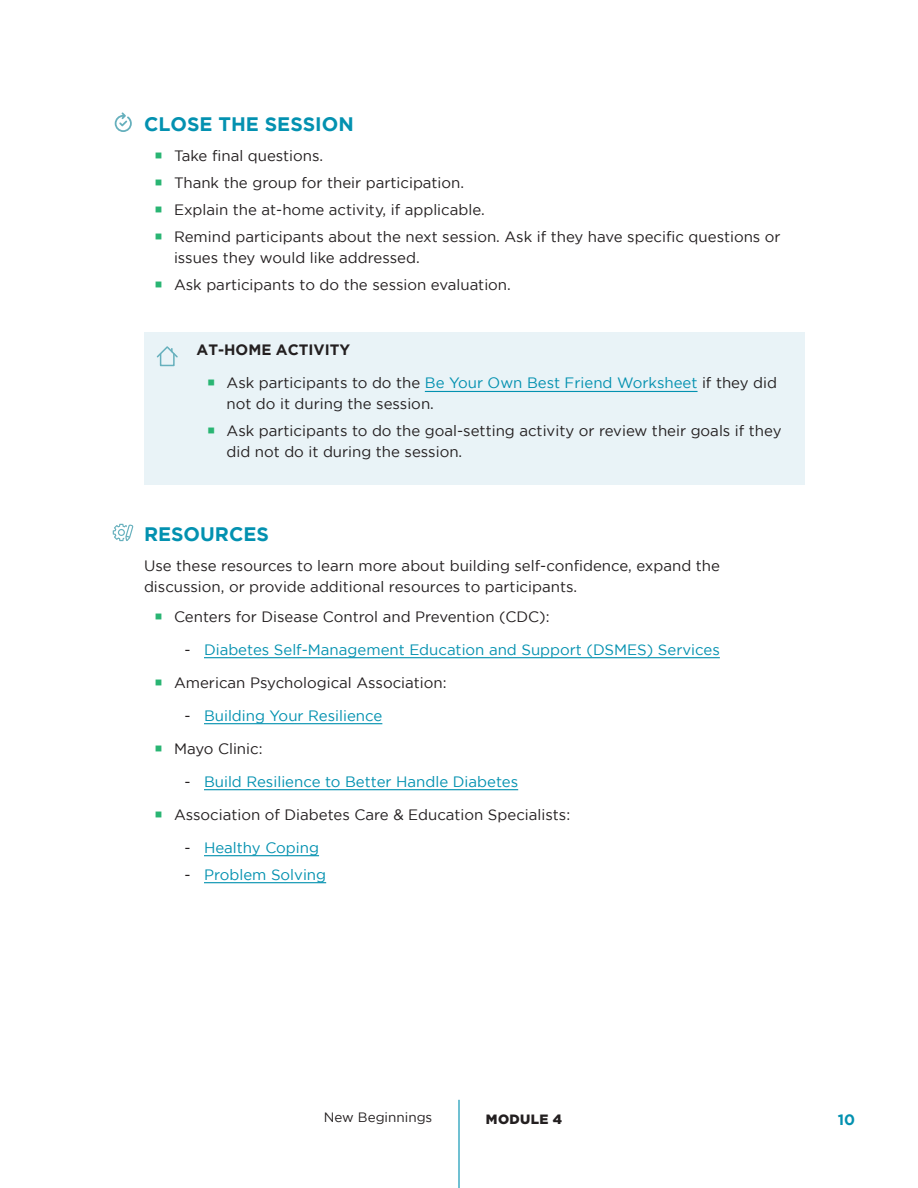
<style>
.page{position:relative;width:918px;height:1188px;background:#fff}
.page>*{position:absolute;margin:0;border:0;box-sizing:border-box;transform-origin:0 0}
.t1{font:700 19.5px "Gotham";color:#0391b0}
.t2{font:15px/21px "Gotham";color:#231f20}
.t3{font:15px "Gotham";color:#0391b0}
.t4{font:700 15px "Gotham";color:#231f20}
.t5{font:700 15px "Gotham";color:#0391b0}
.t6{font:13.5px "Gotham";color:#231f20}
.t7{font:900 13.5px "Gotham";letter-spacing:.025em;color:#231f20}
.s1{color:#0391b0}
.s2{color:#231f20}
</style>
<div class="page">
<hr style="left:458px;top:1100px;width:2px;height:88px;background:#0391b0">
<div style="left:190px;top:332px;width:616px;height:152px;background:#e9f3f7"></div>
<div style="left:144px;top:332px;width:46px;height:152px;background:#e9f3f7"></div>
<hr style="left:425px;top:391px;width:273px;height:1px;background:#0391b0">
<hr style="left:204px;top:657px;width:516px;height:1px;background:#0391b0">
<hr style="left:204px;top:723px;width:178px;height:1px;background:#0391b0">
<hr style="left:204px;top:789px;width:314px;height:1px;background:#0391b0">
<hr style="left:204px;top:855px;width:115px;height:1px;background:#0391b0">
<hr style="left:204px;top:882px;width:122px;height:1px;background:#0391b0">
<svg style="left:115px;top:112px;width:17px;height:20px"></svg>
<svg style="left:113px;top:524px;width:20px;height:17px"></svg>
<div style="left:160px;top:353px;width:15px;height:13px;border:2px solid #66b0bd"></div>
<svg style="left:156px;top:346px;width:22px;height:13px"></svg>
<h3 class="t1" style="left:144px;top:113px;width:211px">CLOSE THE SESSION</h3>
<p class="t2" style="left:174px;top:145px;width:151px">Take final questions.</p>
<p class="t2" style="left:174px;top:172px;width:292px">Thank the group for their participation.</p>
<p class="t2" style="left:174px;top:199px;width:312px">Explain the at-home activity, if applicable.</p>
<p class="t2" style="left:174px;top:226px;width:608px">Remind participants about the next session. Ask if they have specific questions or issues they would like addressed.</p>
<p class="t2" style="left:174px;top:274px;width:338px">Ask participants to do the session evaluation.</p>
<h4 class="t4" style="left:196px;top:341px;width:155px">AT-HOME ACTIVITY</h4>
<p class="t2" style="left:226px;top:372px;width:552px">Ask participants to do the <span class="s1">Be Your Own Best Friend Worksheet</span> if they did not do it during the session.</p>
<p class="t2" style="left:226px;top:420px;width:557px">Ask participants to do the goal-setting activity or review their goals if they did not do it during the session.</p>
<h3 class="t1" style="left:144px;top:523px;width:126px">RESOURCES</h3>
<p class="t2" style="left:144px;top:555px;width:578px">Use these resources to learn more about building self-confidence, expand the discussion, or provide additional resources to participants.</p>
<p class="t2" style="left:174px;top:606px;width:377px">Centers for Disease Control and Prevention (CDC):</p>
<p class="t3" style="left:184px;top:641px;width:537px"><span class="s2">-</span> Diabetes Self-Management Education and Support (DSMES) Services</p>
<p class="t2" style="left:174px;top:672px;width:274px">American Psychological Association:</p>
<p class="t3" style="left:184px;top:707px;width:199px"><span class="s2">-</span> Building Your Resilience</p>
<p class="t2" style="left:174px;top:738px;width:90px">Mayo Clinic:</p>
<p class="t3" style="left:184px;top:773px;width:335px"><span class="s2">-</span> Build Resilience to Better Handle Diabetes</p>
<p class="t2" style="left:174px;top:804px;width:398px">Association of Diabetes Care &amp; Education Specialists:</p>
<p class="t3" style="left:184px;top:839px;width:136px"><span class="s2">-</span> Healthy Coping</p>
<p class="t3" style="left:184px;top:866px;width:143px"><span class="s2">-</span> Problem Solving</p>
<p class="t6" style="left:324px;top:1110px;width:110px">New Beginnings</p>
<p class="t7" style="left:486px;top:1111px;width:78px">MODULE 4</p>
<p class="t5" style="left:838px;top:1111px;width:19px">10</p>
</div>
